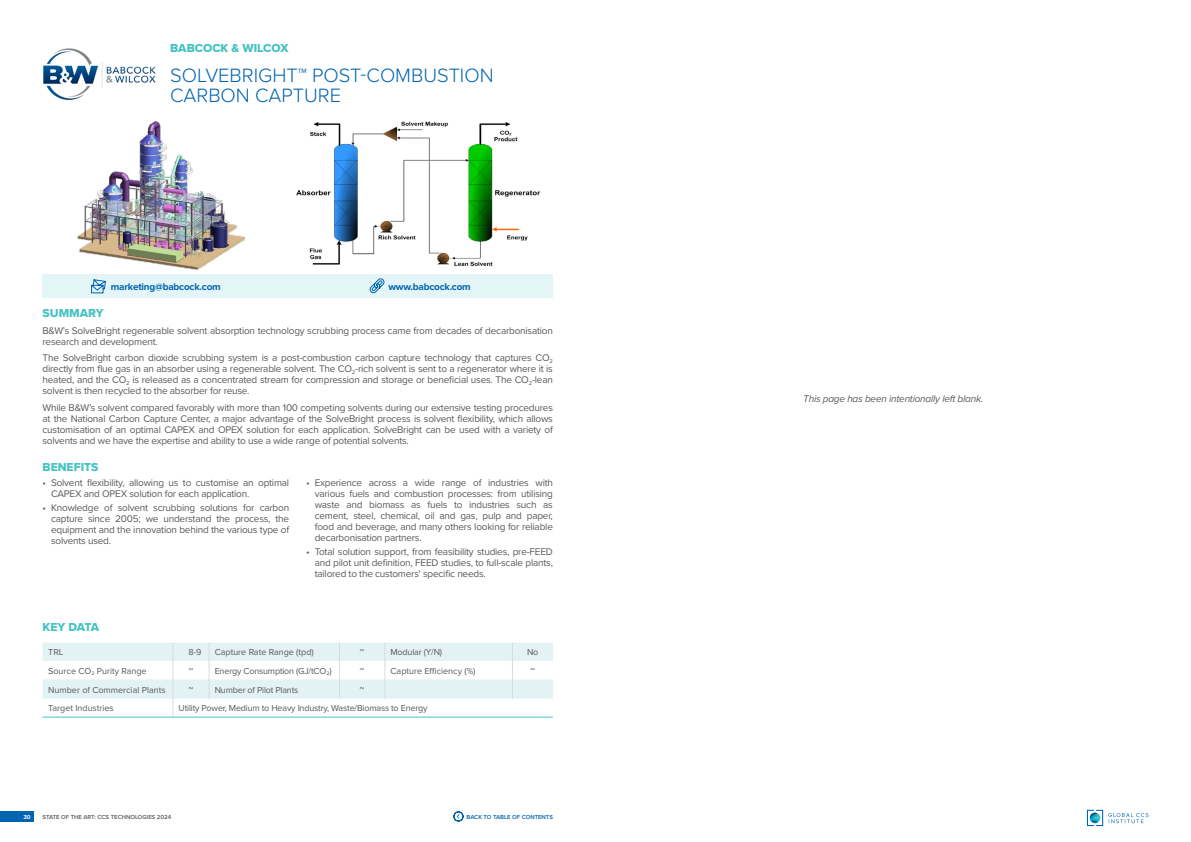
<style>
.page{position:relative;width:1191px;height:842px;background:#fff}
.page>*{position:absolute;margin:0;border:0;box-sizing:border-box;transform-origin:0 0}
.t1{font:300 20px/20px "Proxima Nova";color:#0064b0}
.t2{font:12px "Proxima Nova Extrabld";color:#47c2c4}
.t3{font:10px/11px "Proxima Nova";letter-spacing:-.02em;color:#58595b;text-align:justify}
.t4{font:italic 10px "Proxima Nova";letter-spacing:-.02em;color:#58595b}
.t5{font:700 10px "Proxima Nova";letter-spacing:-.02em;color:#0064b0}
.t6{font:9px "Proxima Nova";letter-spacing:-.02em;color:#58595b}
.t7{font:9px "Proxima Nova";color:#58595b}
.t8{font:600 6px "Proxima Nova";color:#58595b}
.t9{font:600 6px "Proxima Nova";color:#0064b0}
.t10{font:700 6px "Proxima Nova";color:#fff}
</style>
<div class="page">
<div style="left:0;top:812px;width:34px;height:10px;background:#0064b0"></div>
<svg style="left:1087px;top:810px;width:61px;height:16px"></svg>
<svg style="left:453px;top:811px;width:10px;height:10px"></svg>
<div style="left:43px;top:274px;width:510px;height:24px;background:#e3f5f6"></div>
<svg style="left:91px;top:279px;width:15px;height:15px"></svg>
<svg style="left:369px;top:278px;width:16px;height:16px"></svg>
<hr style="left:43px;top:717px;width:130px;height:1px;background:#47c2c4">
<hr style="left:173px;top:717px;width:36px;height:1px;background:#47c2c4">
<hr style="left:209px;top:717px;width:130px;height:1px;background:#47c2c4">
<hr style="left:339px;top:717px;width:46px;height:1px;background:#47c2c4">
<hr style="left:385px;top:717px;width:127px;height:1px;background:#47c2c4">
<hr style="left:512px;top:717px;width:41px;height:1px;background:#47c2c4">
<svg style="left:43px;top:642px;width:510px;height:75px"></svg>
<img style="left:43px;top:48px;width:113px;height:52px">
<img style="left:296px;top:121px;width:245px;height:146px">
<img style="left:77px;top:121px;width:168px;height:149px">
<p class="t2" style="left:170px;top:39px;width:120px">BABCOCK &amp; WILCOX</p>
<h1 class="t1" style="left:170px;top:64px;width:325px">SOLVEBRIGHT™ POST-COMBUSTION<br>CARBON CAPTURE</h1>
<p class="t5" style="left:111px;top:281px;width:111px">marketing@babcock.com</p>
<p class="t5" style="left:388px;top:281px;width:84px">www.babcock.com</p>
<p class="t2" style="left:43px;top:304px;width:63px">SUMMARY</p>
<p class="t3" style="left:43px;top:324px;width:512px">B&amp;W’s SolveBright regenerable solvent absorption technology scrubbing process came from decades of decarbonisation research and development.</p>
<p class="t3" style="left:43px;top:352px;width:512px">The SolveBright carbon dioxide scrubbing system is a post-combustion carbon capture technology that captures CO<sub>2 </sub>directly from flue gas in an absorber using a regenerable solvent. The CO<sub>2</sub>-rich solvent is sent to a regenerator where it is heated, and the CO<sub>2</sub> is released as a concentrated stream for compression and storage or beneficial uses. The CO<sub>2</sub>-lean solvent is then recycled to the absorber for reuse.</p>
<p class="t3" style="left:43px;top:402px;width:512px">While B&amp;W’s solvent compared favorably with more than 100 competing solvents during our extensive testing procedures at the National Carbon Capture Center, a major advantage of the SolveBright process is solvent flexibility, which allows customisation of an optimal CAPEX and OPEX solution for each application. SolveBright can be used with a variety of solvents and we have the expertise and ability to use a wide range of potential solvents.</p>
<p class="t3" style="left:51px;top:477px;width:240px;text-indent:-8px">• Solvent flexibility, allowing us to customise an optimal<br>CAPEX and OPEX solution for each application.</p>
<p class="t3" style="left:51px;top:502px;width:240px;text-indent:-8px">• Knowledge of solvent scrubbing solutions for carbon capture since 2005; we understand the process, the equipment and the innovation behind the various type of solvents used.</p>
<p class="t2" style="left:43px;top:458px;width:57px">BENEFITS</p>
<p class="t3" style="left:315px;top:477px;width:240px;text-indent:-9px">• Experience across a wide range of industries with various fuels and combustion processes: from utilising waste and biomass as fuels to industries such as cement, steel, chemical, oil and gas, pulp and paper, food and beverage, and many others looking for reliable decarbonisation partners.</p>
<p class="t3" style="left:315px;top:546px;width:240px;text-indent:-8px">• Total solution support, from feasibility studies, pre-FEED and pilot unit definition, FEED studies, to full-scale plants, tailored to the customers’ specific needs.</p>
<p class="t2" style="left:43px;top:618px;width:58px">KEY DATA</p>
<p class="t6" style="left:48px;top:645px;width:17px">TRL</p>
<p class="t6" style="left:188px;top:646px;width:15px">8-9</p>
<p class="t7" style="left:215px;top:645px;width:101px">Capture Rate Range (tpd)</p>
<p class="t6" style="left:360px;top:645px;width:6px">~</p>
<p class="t6" style="left:390px;top:645px;width:53px">Modular (Y/N)</p>
<p class="t6" style="left:527px;top:645px;width:13px">No</p>
<p class="t7" style="left:48px;top:664px;width:100px">Source CO<sub>2</sub> Purity Range</p>
<p class="t6" style="left:189px;top:664px;width:6px">~</p>
<p class="t6" style="left:215px;top:664px;width:119px">Energy Consumption (GJ/tCO<sub>2</sub>)</p>
<p class="t6" style="left:360px;top:664px;width:6px">~</p>
<p class="t7" style="left:390px;top:664px;width:86px">Capture Efficiency (%)</p>
<p class="t6" style="left:530px;top:664px;width:6px">~</p>
<p class="t7" style="left:48px;top:683px;width:119px">Number of Commercial Plants</p>
<p class="t6" style="left:189px;top:683px;width:6px">~</p>
<p class="t6" style="left:215px;top:683px;width:85px">Number of Pilot Plants</p>
<p class="t6" style="left:360px;top:683px;width:6px">~</p>
<p class="t7" style="left:48px;top:702px;width:67px">Target Industries</p>
<p class="t6" style="left:179px;top:702px;width:250px">Utility Power, Medium to Heavy Industry, Waste/Biomass to Energy</p>
<p class="t10" style="left:23px;top:813px;width:9px">30</p>
<p class="t8" style="left:43px;top:812px;width:130px">STATE OF THE ART: CCS TECHNOLOGIES 2024</p>
<p class="t9" style="left:466px;top:812px;width:88px">BACK TO TABLE OF CONTENTS</p>
<p class="t4" style="left:803px;top:392px;width:182px">This page has been intentionally left blank.</p>
</div>
